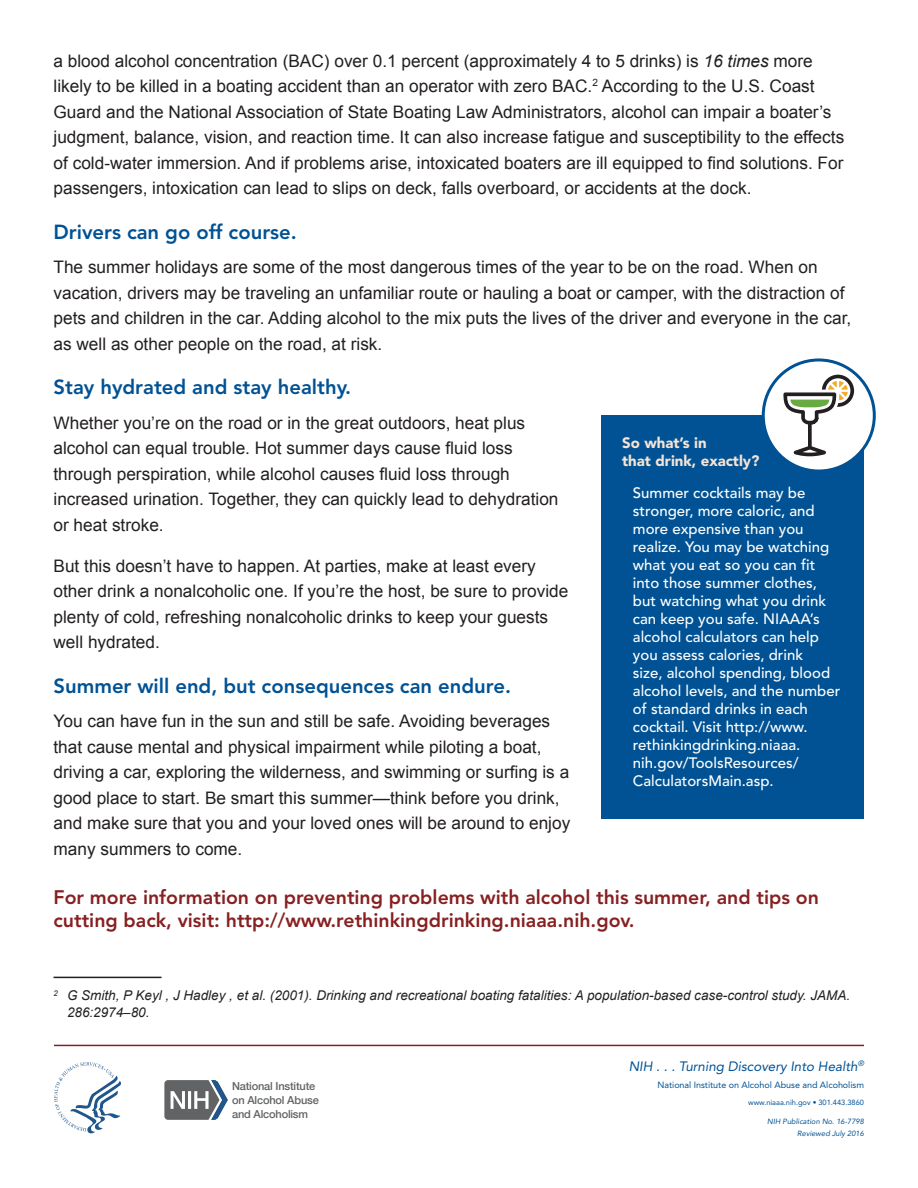
<style>
.page{position:relative;width:918px;height:1188px;background:#fff}
.page>*{position:absolute;margin:0;border:0;box-sizing:border-box;transform-origin:0 0}
.t1{font:800 20.25px "Avenir";color:#005294}
.t2{font:800 19.5px/22.5px "Avenir";color:#872021}
.t3{font:17.25px/25.5px "Arial";color:#231f20}
.t4{font:500 15px/18px "Avenir";color:#fff}
.t5{font:900 15px/18px "Avenir";color:#f6e4d6}
.Footnotes{font:italic 13.5px/16.2px "Arial";color:#222}
.t6{font:italic 13.5px "Avenir";color:#005294}
.t7{font:500 11.1px/14px "Helvetica Neue";letter-spacing:-.015em;color:#616365}
.t8{font:9px "Avenir";letter-spacing:-.005em;color:#005294}
.t9{font:italic 7.5px/11.4px "Avenir";color:#005294;text-align:right}
.t10{font:7.5px "Avenir";letter-spacing:-.005em;color:#005294}
.s1{font-style:italic}
</style>
<div class="page">
<hr style="left:54px;top:1045px;width:810px;height:1px;background:#872021">
<hr style="left:54px;top:977px;width:108px;height:1px;background:#231f20">
<div style="left:602px;top:416px;width:262px;height:403px;background:#005294"></div>
<div style="left:763px;top:360px;width:111px;height:111px;background:#fff;border-radius:50%"></div>
<svg style="left:783px;top:375px;width:71px;height:81px"></svg>
<div style="left:762px;top:358px;width:114px;height:115px;border:3px solid #005294;border-radius:50%"></div>
<svg style="left:54px;top:1062px;width:67px;height:72px"></svg>
<svg style="left:164px;top:1080px;width:64px;height:40px"></svg>
<p class="t3" style="left:54px;top:48px;width:792px">a blood alcohol concentration (BAC) over 0.1 percent (approximately 4 to 5 drinks) is <span class="s1">16 times</span> more likely to be killed in a boating accident than an operator with zero BAC.<sup>2</sup> According to the U.S. Coast Guard and the National Association of State Boating Law Administrators, alcohol can impair a boater’s judgment, balance, vision, and reaction time. It can also increase fatigue and susceptibility to the effects of cold-water immersion. And if problems arise, intoxicated boaters are ill equipped to find solutions. For passengers, intoxication can lead to slips on deck, falls overboard, or accidents at the dock.</p>
<p class="t1" style="left:54px;top:220px;width:245px">Drivers can go off course.</p>
<p class="t3" style="left:54px;top:254px;width:799px">The summer holidays are some of the most dangerous times of the year to be on the road. When on vacation, drivers may be traveling an unfamiliar route or hauling a boat or camper, with the distraction of pets and children in the car. Adding alcohol to the mix puts the lives of the driver and everyone in the car, as well as other people on the road, at risk.</p>
<p class="t1" style="left:54px;top:375px;width:299px">Stay hydrated and stay healthy.</p>
<p class="t3" style="left:54px;top:410px;width:507px">Whether you’re on the road or in the great outdoors, heat plus alcohol can equal trouble. Hot summer days cause fluid loss through perspiration, while alcohol causes fluid loss through increased urination. Together, they can quickly lead to dehydration or heat stroke.</p>
<p class="t3" style="left:54px;top:553px;width:516px">But this doesn’t have to happen. At parties, make at least every other drink a nonalcoholic one. If you’re the host, be sure to provide plenty of cold, refreshing nonalcoholic drinks to keep your guests well hydrated.</p>
<p class="t1" style="left:54px;top:674px;width:459px">Summer will end, but consequences can endure.</p>
<p class="t3" style="left:54px;top:709px;width:518px">You can have fun in the sun and still be safe. Avoiding beverages that cause mental and physical impairment while piloting a boat, driving a car, exploring the wilderness, and swimming or surfing is a good place to start. Be smart this summer—think before you drink, and make sure that you and your loved ones will be around to enjoy many summers to come.</p>
<p class="t2" style="left:54px;top:886px;width:767px">For more information on preventing problems with alcohol this summer, and tips on cutting back, visit: http://www.rethinkingdrinking.niaaa.nih.gov.</p>
<h3 class="t5" style="left:622px;top:434px;width:139px">So what’s in<br>that drink, exactly?</h3>
<p class="t4" style="left:633px;top:485px;width:209px">Summer cocktails may be stronger, more caloric, and more expensive than you realize. You may be watching what you eat so you can fit into those summer clothes, but watching what you drink can keep you safe. NIAAA’s alcohol calculators can help you assess calories, drink<br>size, alcohol spending, blood alcohol levels, and the number of standard drinks in each cocktail. Visit http://www. rethinkingdrinking.niaaa. nih.gov/ToolsResources/<br>CalculatorsMain.asp.</p>
<p class="Footnotes" style="left:67px;top:988px;width:785px;text-indent:-14px"><sup>2</sup> G Smith, P Keyl , J Hadley , et al. (2001). Drinking and recreational boating fatalities: A population-based case-control study. JAMA.<br>286:2974–80.</p>
<p class="t7" style="left:232px;top:1079px;width:88px">National Institute on Alcohol Abuse and Alcoholism</p>
<p class="t6" style="left:629px;top:1058px;width:237px">NIH . . . Turning Discovery Into Health<sup>®</sup></p>
<p class="t8" style="left:657px;top:1080px;width:208px">National Institute on Alcohol Abuse and Alcoholism</p>
<p class="t10" style="left:748px;top:1098px;width:117px">www.niaaa.nih.gov • 301.443.3860</p>
<p class="t9" style="left:767px;top:1116px;width:98px">NIH Publication No. 16-7798<br>Reviewed July 2016</p>
</div>
